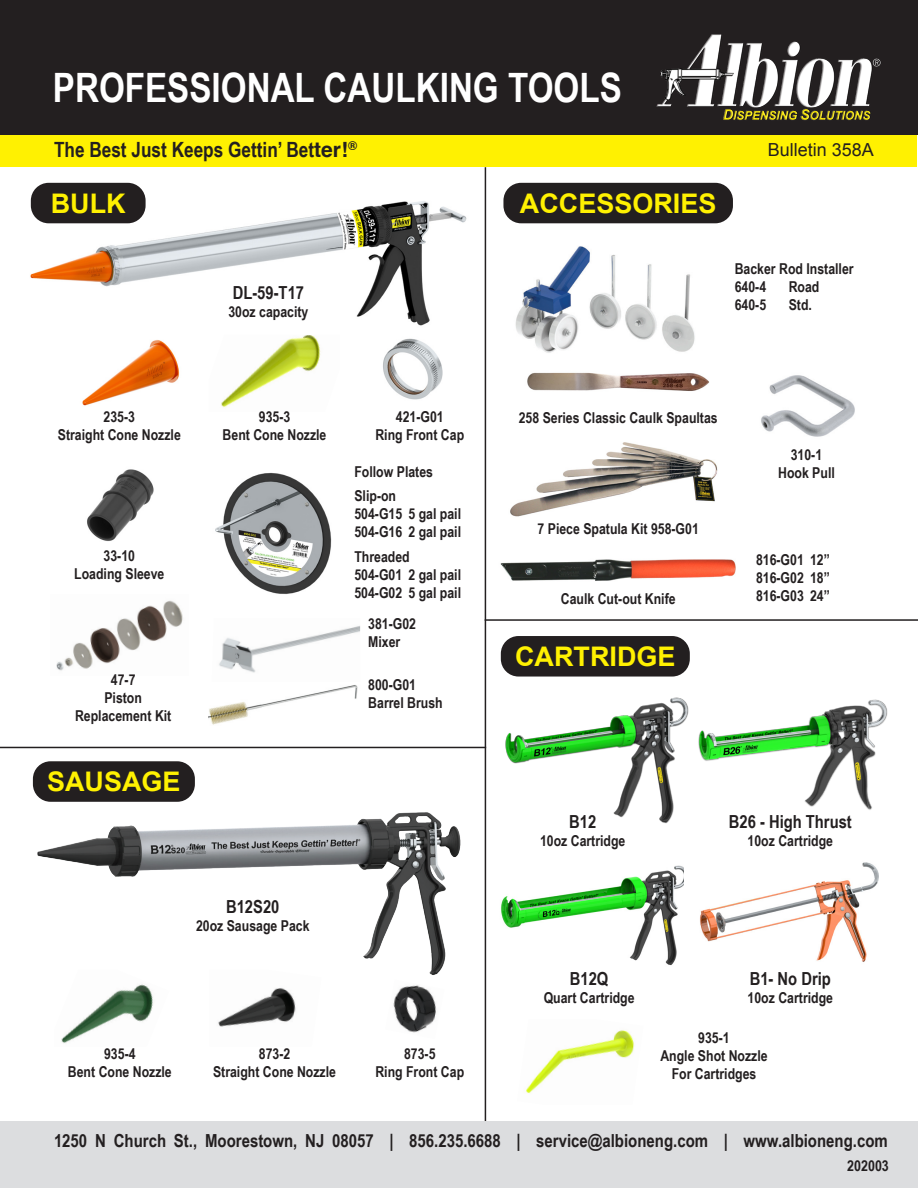
<style>
.page{position:relative;width:918px;height:1188px;background:#fff}
.page>*{position:absolute;margin:0;border:0;box-sizing:border-box;transform-origin:0 0}
.t1{font:700 40.5px "Arial Narrow";color:#fff}
.Paragraph_Style_1{font:700 27px "Arial";color:#fff101}
.t2{font:700 21px "Arial Narrow";color:#231f20}
.Paragraph_Style_1-2{font:700 18px "Arial Narrow";color:#231f20}
.t3{font:18px "Arial";color:#231f20}
.Paragraph_Style_1-3{font:700 15px/18px "Arial Narrow";color:#231f20;text-align:center}
.s1{font-family:"Helvetica"}
</style>
<div class="page">
<div style="left:0;top:1121px;width:918px;height:67px;background:#dcdddf"></div>
<div style="left:0;top:134px;width:917px;height:33px;background:#fff101"></div>
<div style="left:0;top:0;width:918px;height:134px;background:#231f20"></div>
<img style="left:656px;top:34px;width:225px;height:87px">
<img style="left:700px;top:862px;width:179px;height:100px">
<img style="left:30px;top:199px;width:437px;height:127px">
<img style="left:82px;top:340px;width:98px;height:66px">
<img style="left:221px;top:335px;width:100px;height:73px">
<img style="left:383px;top:338px;width:60px;height:62px">
<img style="left:87px;top:469px;width:67px;height:72px">
<img style="left:215px;top:472px;width:117px;height:122px">
<img style="left:56px;top:600px;width:127px;height:71px">
<img style="left:219px;top:626px;width:141px;height:47px">
<img style="left:34px;top:792px;width:427px;height:183px">
<img style="left:54px;top:970px;width:115px;height:73px">
<img style="left:209px;top:970px;width:113px;height:57px">
<img style="left:393px;top:985px;width:44px;height:48px">
<img style="left:505px;top:697px;width:184px;height:127px">
<img style="left:698px;top:699px;width:190px;height:111px">
<img style="left:209px;top:685px;width:149px;height:40px">
<img style="left:515px;top:246px;width:180px;height:107px">
<img style="left:510px;top:442px;width:208px;height:75px">
<img style="left:526px;top:1030px;width:109px;height:64px">
<img style="left:761px;top:375px;width:94px;height:62px">
<img style="left:500px;top:559px;width:236px;height:22px">
<img style="left:501px;top:865px;width:183px;height:101px">
<img style="left:527px;top:372px;width:182px;height:19px">
<div style="left:31px;top:183px;width:115px;height:40px;background:#231f20;border-radius:18px"></div>
<div style="left:503px;top:183px;width:230px;height:40px;background:#231f20;border-radius:18px"></div>
<div style="left:33px;top:761px;width:162px;height:41px;background:#231f20;border-radius:18px"></div>
<hr style="left:485px;top:167px;width:1px;height:954px;background:#231f20">
<hr style="left:0;top:747px;width:486px;height:1px;background:#231f20">
<hr style="left:485px;top:619px;width:433px;height:2px;background:#231f20">
<div style="left:501px;top:636px;width:189px;height:41px;background:#231f20;border-radius:18px"></div>
<h1 class="t1" style="left:53px;top:57px;width:570px">PROFESSIONAL CAULKING TOOLS</h1>
<h3 class="t2" style="left:54px;top:134px;width:305px">The Best Just Keeps Gettin’ Bet<span class="s1">ter!</span><sup>®</sup></h3>
<p class="t3" style="left:768px;top:138px;width:108px">Bulletin 358A</p>
<p class="Paragraph_Style_1" style="left:51px;top:185px;width:76px">BULK</p>
<p class="Paragraph_Style_1-3" style="left:104px;top:407px;width:33px">235-3</p>
<p class="Paragraph_Style_1-3" style="left:58px;top:425px;width:125px">Straight Cone Nozzle</p>
<p class="Paragraph_Style_1-3" style="left:104px;top:546px;width:33px">33-10</p>
<p class="Paragraph_Style_1-3" style="left:74px;top:564px;width:92px">Loading Sleeve</p>
<p class="Paragraph_Style_1-3" style="left:111px;top:670px;width:26px">47-7</p>
<p class="Paragraph_Style_1-3" style="left:75px;top:688px;width:98px">Piston<br>Replacement Kit</p>
<p class="Paragraph_Style_1" style="left:47px;top:764px;width:135px">SAUSAGE</p>
<p class="Paragraph_Style_1-2" style="left:233px;top:279px;width:73px">DL-59-T17</p>
<p class="Paragraph_Style_1-3" style="left:228px;top:302px;width:81px">30oz capacity</p>
<p class="Paragraph_Style_1-3" style="left:259px;top:407px;width:33px">935-3</p>
<p class="Paragraph_Style_1-3" style="left:223px;top:425px;width:105px">Bent Cone Nozzle</p>
<p class="Paragraph_Style_1-3" style="left:396px;top:407px;width:49px">421-G01</p>
<p class="Paragraph_Style_1-3" style="left:375px;top:425px;width:90px">Ring Front Cap</p>
<p class="Paragraph_Style_1-3" style="left:354px;top:462px;width:80px">Follow Plates</p>
<p class="Paragraph_Style_1-3" style="left:354px;top:486px;width:43px">Slip-on</p>
<p class="Paragraph_Style_1-3" style="left:354px;top:504px;width:108px">504-G15 5 gal pail</p>
<p class="Paragraph_Style_1-3" style="left:354px;top:522px;width:108px">504-G16 2 gal pail</p>
<p class="Paragraph_Style_1-3" style="left:354px;top:547px;width:57px">Threaded</p>
<p class="Paragraph_Style_1-3" style="left:354px;top:565px;width:108px">504-G01 2 gal pail</p>
<p class="Paragraph_Style_1-3" style="left:354px;top:583px;width:108px">504-G02 5 gal pail</p>
<p class="Paragraph_Style_1-3" style="left:368px;top:614px;width:49px">381-G02</p>
<p class="Paragraph_Style_1-3" style="left:368px;top:632px;width:34px">Mixer</p>
<p class="Paragraph_Style_1-3" style="left:368px;top:675px;width:49px">800-G01</p>
<p class="Paragraph_Style_1-3" style="left:368px;top:693px;width:76px">Barrel Brush</p>
<p class="Paragraph_Style_1-2" style="left:226px;top:893px;width:55px">B12S20</p>
<p class="Paragraph_Style_1-3" style="left:196px;top:916px;width:115px">20oz Sausage Pack</p>
<p class="Paragraph_Style_1-3" style="left:104px;top:1044px;width:33px">935-4</p>
<p class="Paragraph_Style_1-3" style="left:68px;top:1062px;width:105px">Bent Cone Nozzle</p>
<p class="Paragraph_Style_1-3" style="left:259px;top:1044px;width:33px">873-2</p>
<p class="Paragraph_Style_1-3" style="left:213px;top:1062px;width:125px">Straight Cone Nozzle</p>
<p class="Paragraph_Style_1-3" style="left:404px;top:1044px;width:33px">873-5</p>
<p class="Paragraph_Style_1-3" style="left:375px;top:1062px;width:90px">Ring Front Cap</p>
<p class="Paragraph_Style_1" style="left:520px;top:185px;width:198px">ACCESSORIES</p>
<p class="Paragraph_Style_1-3" style="left:735px;top:258px;width:120px">Backer Rod Installer</p>
<p class="Paragraph_Style_1-3" style="left:735px;top:276px;width:33px">640-4</p>
<p class="Paragraph_Style_1-3" style="left:789px;top:276px;width:32px">Road</p>
<p class="Paragraph_Style_1-3" style="left:735px;top:294px;width:33px">640-5</p>
<p class="Paragraph_Style_1-3" style="left:789px;top:294px;width:25px">Std.</p>
<p class="Paragraph_Style_1-3" style="left:519px;top:408px;width:200px">258 Series Classic Caulk Spaultas</p>
<p class="Paragraph_Style_1-3" style="left:538px;top:519px;width:163px">7 Piece Spatula Kit 958-G01</p>
<p class="Paragraph_Style_1-3" style="left:791px;top:445px;width:33px">310-1</p>
<p class="Paragraph_Style_1-3" style="left:778px;top:463px;width:58px">Hook Pull</p>
<p class="Paragraph_Style_1-3" style="left:756px;top:550px;width:75px">816-G01 12”</p>
<p class="Paragraph_Style_1-3" style="left:756px;top:568px;width:75px">816-G02 18”</p>
<p class="Paragraph_Style_1-3" style="left:561px;top:589px;width:116px">Caulk Cut-out Knife</p>
<p class="Paragraph_Style_1-3" style="left:756px;top:586px;width:75px">816-G03 24”</p>
<p class="Paragraph_Style_1" style="left:515px;top:639px;width:162px">CARTRIDGE</p>
<p class="Paragraph_Style_1-2" style="left:569px;top:808px;width:29px">B12</p>
<p class="Paragraph_Style_1-3" style="left:540px;top:831px;width:87px">10oz Cartridge</p>
<p class="Paragraph_Style_1-2" style="left:570px;top:965px;width:40px">B12Q</p>
<p class="Paragraph_Style_1-3" style="left:544px;top:988px;width:92px">Quart Cartridge</p>
<p class="Paragraph_Style_1-2" style="left:729px;top:808px;width:125px">B26 - High Thrust</p>
<p class="Paragraph_Style_1-3" style="left:748px;top:831px;width:87px">10oz Cartridge</p>
<p class="Paragraph_Style_1-2" style="left:750px;top:965px;width:83px">B1- No Drip</p>
<p class="Paragraph_Style_1-3" style="left:748px;top:988px;width:87px">10oz Cartridge</p>
<p class="Paragraph_Style_1-3" style="left:698px;top:1028px;width:33px">935-1</p>
<p class="Paragraph_Style_1-3" style="left:660px;top:1046px;width:109px">Angle Shot Nozzle</p>
<p class="Paragraph_Style_1-3" style="left:672px;top:1064px;width:86px">For Cartridges</p>
<p class="Paragraph_Style_1-2" style="left:54px;top:1127px;width:835px">1250 N Church St., Moorestown, NJ 08057 | 856.235.6688 | service@albioneng.com | www.albioneng.com</p>
<p class="Paragraph_Style_1-3" style="left:847px;top:1156px;width:43px">202003</p>
</div>
